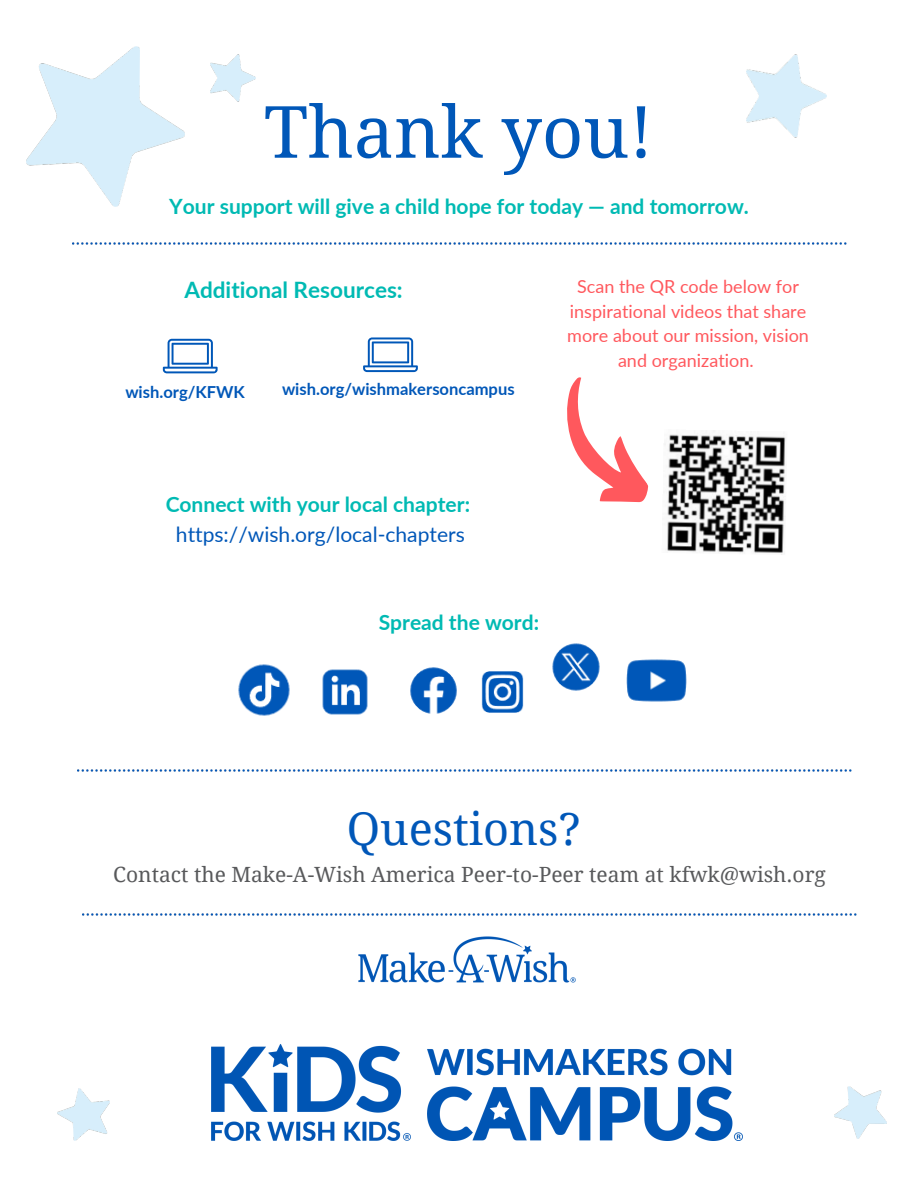
<style>
.page{position:relative;width:918px;height:1188px;background:#fff}
.page>*{position:absolute;margin:0;border:0;box-sizing:border-box;transform-origin:0 0}
.t1{font:72px "Droid Serif";color:#0057b8}
.t2{font:45px "Droid Serif";color:#0057b8}
.t3{font:700 22.5px "Lato";color:#00bab3}
.t4{font:700 21px "Lato";color:#00bab3}
.t5{font:21px/29.2px "Lato";color:#0057b8;text-align:center}
.t6{font:21px "Droid Serif";color:#58595b}
.t7{font:18px/24.8px "Lato";color:#ff585d;text-align:center}
.t8{font:700 16.5px "Lato";color:#0057b8}
.s1{font-weight:700;color:#00bab3}
</style>
<div class="page">
<img style="left:57px;top:1088px;width:52px;height:53px">
<img style="left:26px;top:46px;width:159px;height:160px">
<svg style="left:163px;top:339px;width:55px;height:34px"></svg>
<img style="left:211px;top:54px;width:45px;height:47px">
<img style="left:72px;top:242px;width:774px;height:2px">
<img style="left:78px;top:770px;width:774px;height:2px">
<img style="left:834px;top:1087px;width:52px;height:51px">
<img style="left:83px;top:913px;width:774px;height:3px">
<img style="left:747px;top:54px;width:79px;height:83px">
<img style="left:410px;top:667px;width:47px;height:47px">
<img style="left:481px;top:671px;width:43px;height:42px">
<img style="left:322px;top:669px;width:46px;height:46px">
<img style="left:552px;top:643px;width:48px;height:48px">
<img style="left:238px;top:664px;width:52px;height:52px">
<img style="left:626px;top:659px;width:61px;height:43px">
<img style="left:427px;top:1048px;width:315px;height:93px">
<img style="left:211px;top:1044px;width:199px;height:96px">
<img style="left:358px;top:936px;width:218px;height:47px">
<svg style="left:363px;top:337px;width:55px;height:35px"></svg>
<img style="left:664px;top:430px;width:122px;height:125px">
<svg style="left:567px;top:377px;width:82px;height:126px"></svg>
<p class="t1" style="left:264px;top:91px;width:391px">Thank you!</p>
<p class="t4" style="left:169px;top:193px;width:581px">Your support will give a child hope for today — and tomorrow.</p>
<h3 class="t3" style="left:184px;top:276px;width:220px">Additional Resources:</h3>
<p class="t8" style="left:125px;top:382px;width:121px">wish.org/KFWK</p>
<p class="t8" style="left:282px;top:379px;width:234px">wish.org/wishmakersoncampus</p>
<p class="t7" style="left:567px;top:274px;width:243px">Scan the QR code below for inspirational videos that share more about our mission, vision and organization.</p>
<p class="t5" style="left:166px;top:490px;width:306px"><span class="s1">Connect with your local chapter: </span>https://wish.org/local-chapters</p>
<p class="t4" style="left:379px;top:609px;width:162px">Spread the word:</p>
<p class="t2" style="left:347px;top:804px;width:236px">Questions?</p>
<p class="t6" style="left:113px;top:863px;width:714px">Contact the Make-A-Wish America Peer-to-Peer team at kfwk@wish.org</p>
</div>
